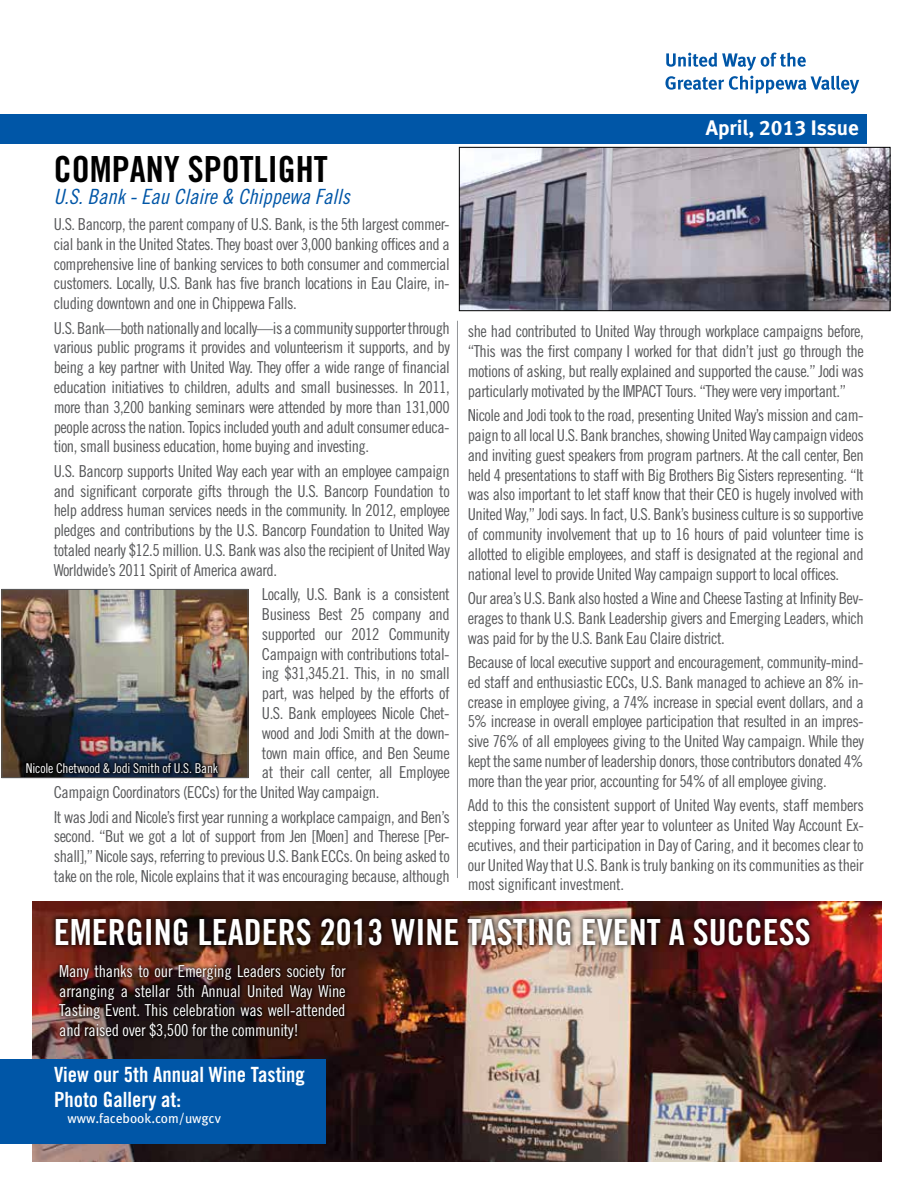
<style>
.page{position:relative;width:918px;height:1188px;background:#fff}
.page>*{position:absolute;margin:0;border:0;box-sizing:border-box;transform-origin:0 0}
.t1{font:36px "Trade Gothic Bold Cond Twenty";color:#fff}
.t2{font:36px "Trade Gothic Bold Cond Twenty";color:#000}
.t3{font:21px/25.2px "Trade Gothic Bold Cond Twenty";color:#fff}
.t4{font:21px "Trade Gothic Cond Eighteen Obl";color:#0056a7}
.t5{font:21px "Meta Bold LF";color:#fff}
.t6{font:16.5px/19.8px "Trade Gothic Cond Eighteen";letter-spacing:-.03em;color:#58595b;text-align:justify}
.t7{font:16.5px/19.8px "Trade Gothic Cond Eighteen";letter-spacing:-.01em;color:#fff;text-align:justify}
.t8{font:13.5px "Trade Gothic Cond Eighteen";letter-spacing:-.015em;color:#fff}
.t9{font:13.5px "Meta Book LF";color:#fff}
</style>
<div class="page">
<div style="left:0;top:115px;width:866px;height:29px;background:#0056a7"></div>
<svg style="left:665px;top:53px;width:194px;height:41px"></svg>
<img style="left:461px;top:149px;width:427px;height:160px">
<div style="left:459px;top:147px;width:431px;height:164px;border:1px solid #000"></div>
<hr style="left:457px;top:321px;width:1px;height:557px;background:#939598">
<img style="left:4px;top:591px;width:242px;height:185px">
<div style="left:2px;top:589px;width:246px;height:189px;border:1px solid #58595b"></div>
<img style="left:32px;top:902px;width:850px;height:259px">
<div style="left:56px;top:961px;width:293px;height:81px;background:#000;opacity:.75"></div>
<div style="left:51px;top:913px;width:764px;height:38px;background:#000;opacity:.75"></div>
<div style="left:0;top:1059px;width:325px;height:85px;background:#0056a7"></div>
<div style="left:23px;top:759px;width:198px;height:17px;background:#000;opacity:.75"></div>
<h1 class="t2" style="left:54px;top:147px;width:275px">COMPANY SPOTLIGHT</h1>
<p class="t4" style="left:54px;top:184px;width:298px">U.S. Bank - Eau Claire &amp; Chippewa Falls</p>
<p class="t6" style="left:54px;top:214px;width:398px">U.S. Bancorp, the parent company of U.S. Bank, is the 5th largest commer&shy;cial bank in the United States. They boast over 3,000 banking offices and a comprehensive line of banking services to both consumer and commercial customers. Locally, U.S. Bank has five branch locations in Eau Claire, in&shy;cluding downtown and one in Chippewa Falls.</p>
<p class="t6" style="left:54px;top:318px;width:398px">U.S. Bank—both nationally and locally—is a community supporter through various public programs it provides and volunteerism it supports, and by being a key partner with United Way. They offer a wide range of financial education initiatives to children, adults and small businesses. In 2011, more than 3,200 banking seminars were attended by more than 131,000 people across the nation. Topics included youth and adult consumer educa&shy;tion, small business education, home buying and investing.</p>
<p class="t6" style="left:54px;top:461px;width:398px">U.S. Bancorp supports United Way each year with an employee campaign and significant corporate gifts through the U.S. Bancorp Foundation to help address human services needs in the community. In 2012, employee pledges and contributions by the U.S. Bancorp Foundation to United Way totaled nearly $12.5 million. U.S. Bank was also the recipient of United Way Worldwide’s 2011 Spirit of America award.</p>
<p class="t6" style="left:262px;top:584px;width:189px">Locally, U.S. Bank is a consistent</p>
<p class="t6" style="left:262px;top:604px;width:189px">Business Best 25 company and</p>
<p class="t6" style="left:262px;top:624px;width:189px">supported our 2012 Community</p>
<p class="t6" style="left:262px;top:644px;width:189px">Campaign with contributions total-</p>
<p class="t6" style="left:262px;top:663px;width:189px">ing $31,345.21. This, in no small</p>
<p class="t6" style="left:262px;top:683px;width:189px">part, was helped by the efforts of</p>
<p class="t6" style="left:262px;top:703px;width:189px">U.S. Bank employees Nicole Chet-</p>
<p class="t6" style="left:262px;top:723px;width:189px">wood and Jodi Smith at the down-</p>
<p class="t6" style="left:262px;top:743px;width:189px">town main office, and Ben Seume</p>
<p class="t6" style="left:262px;top:762px;width:189px">at their call center, all Employee</p>
<p class="t6" style="left:54px;top:782px;width:327px">Campaign Coordinators (ECCs) for the United Way campaign.</p>
<p class="t6" style="left:54px;top:807px;width:398px">It was Jodi and Nicole’s first year running a workplace campaign, and Ben’s second. “But we got a lot of support from Jen [Moen] and Therese [Per&shy;shall],” Nicole says, referring to previous U.S. Bank ECCs. On being asked to take on the role, Nicole explains that it was encouraging because, although</p>
<p class="t8" style="left:26px;top:760px;width:194px">Nicole Chetwood &amp; Jodi Smith of U.S. Bank</p>
<p class="t5" style="left:706px;top:115px;width:154px">April, 2013 Issue</p>
<p class="t6" style="left:468px;top:322px;width:397px">she had contributed to United Way through workplace campaigns before, “This was the first company I worked for that didn’t just go through the motions of asking, but really explained and supported the cause.” Jodi was particularly motivated by the IMPACT Tours. “They were very important.”</p>
<p class="t6" style="left:468px;top:405px;width:398px">Nicole and Jodi took to the road, presenting United Way’s mission and cam&shy;paign to all local U.S. Bank branches, showing United Way campaign videos and inviting guest speakers from program partners. At the call center, Ben held 4 presentations to staff with Big Brothers Big Sisters representing. “It was also important to let staff know that their CEO is hugely involved with United Way,” Jodi says. In fact, U.S. Bank’s business culture is so supportive of community involvement that up to 16 hours of paid volunteer time is allotted to eligible employees, and staff is designated at the regional and national level to provide United Way campaign support to local offices.</p>
<p class="t6" style="left:468px;top:588px;width:397px">Our area’s U.S. Bank also hosted a Wine and Cheese Tasting at Infinity Bev&shy;erages to thank U.S. Bank Leadership givers and Emerging Leaders, which was paid for by the U.S. Bank Eau Claire district.</p>
<p class="t6" style="left:468px;top:652px;width:398px">Because of local executive support and encouragement, community-mind&shy;ed staff and enthusiastic ECCs, U.S. Bank managed to achieve an 8% in&shy;crease in employee giving, a 74% increase in special event dollars, and a 5% increase in overall employee participation that resulted in an impres&shy;sive 76% of all employees giving to the United Way campaign. While they kept the same number of leadership donors, those contributors donated 4% more than the year prior, accounting for 54% of all employee giving.</p>
<p class="t6" style="left:468px;top:795px;width:398px">Add to this the consistent support of United Way events, staff members stepping forward year after year to volunteer as United Way Account Ex&shy;ecutives, and their participation in Day of Caring, and it becomes clear to our United Way that U.S. Bank is truly banking on its communities as their most significant investment.</p>
<h1 class="t1" style="left:54px;top:910px;width:758px">EMERGING LEADERS 2013 WINE TASTING EVENT A SUCCESS</h1>
<p class="t7" style="left:59px;top:961px;width:288px">Many thanks to our Emerging Leaders society for arranging a stellar 5th Annual United Way Wine Tasting Event. This celebration was well-attended and raised over $3,500 for the community!</p>
<p class="t3" style="left:54px;top:1061px;width:252px">View our 5th Annual Wine Tasting<br>Photo Gallery at:</p>
<p class="t9" style="left:68px;top:1110px;width:155px">www.facebook.com/uwgcv</p>
</div>
